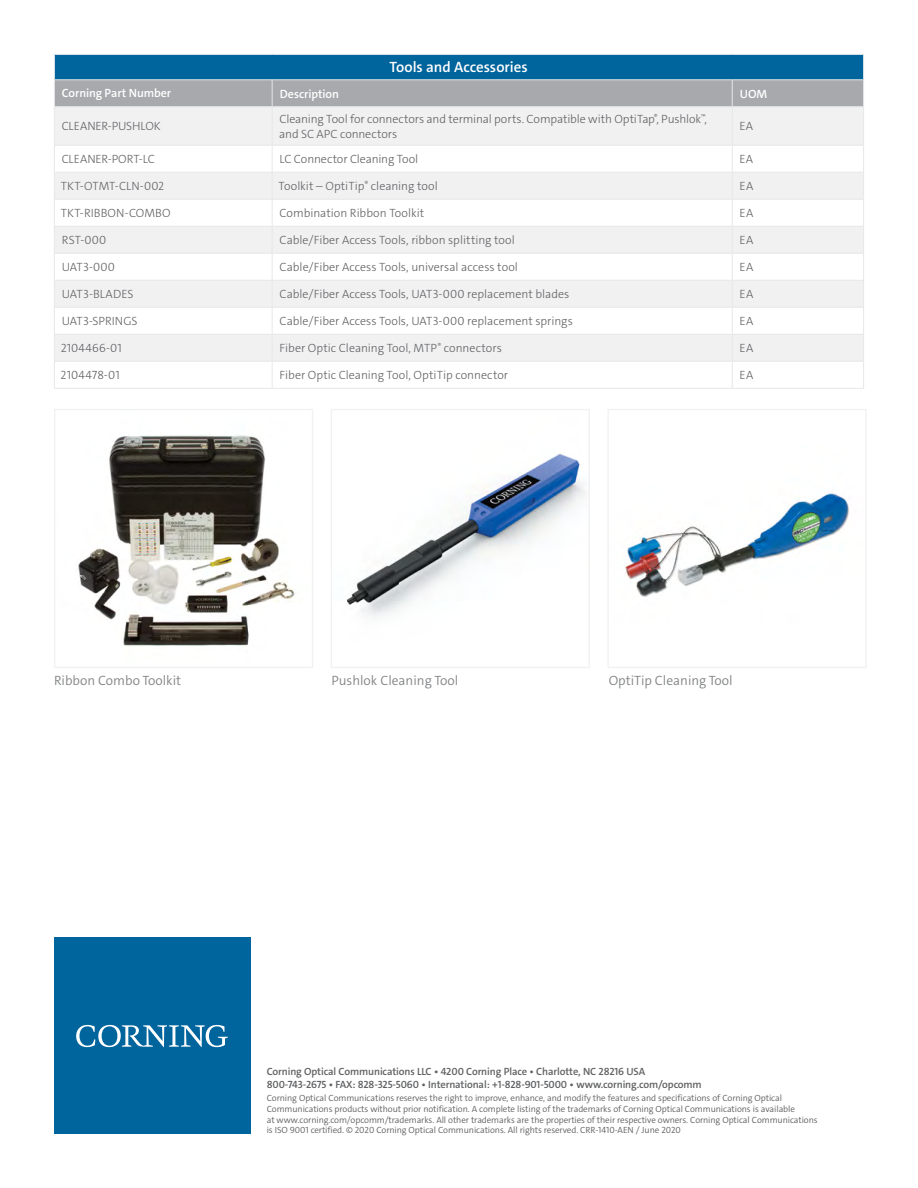
<style>
.page{position:relative;width:918px;height:1188px;background:#fff}
.page>*{position:absolute;margin:0;border:0;box-sizing:border-box;transform-origin:0 0}
.t1{font:600 15px "The Sans C4 s";letter-spacing:-.005em;color:#fff}
.t2{font:300 13.5px "The Sans C4 s";color:#828486}
.t3{font:300 12px/15px "The Sans C4 s";color:#5f6062}
.t4{font:600 12px "The Sans C4 s";letter-spacing:-.005em;color:#fff}
.t5{font:600 10.5px/12.1px "The Sans C4 s";letter-spacing:-.01em;color:#5f6062}
.t6{font:300 9px/10.8px "The Sans C4 s";letter-spacing:-.01em;color:#5f6062}
</style>
<div class="page">
<div style="left:55px;top:107px;width:808px;height:38px;background:#f1f1f2"></div>
<svg style="left:55px;top:171px;width:808px;height:217px"></svg>
<hr style="left:272px;top:107px;width:1px;height:38px;background:#e6e7e8">
<hr style="left:732px;top:107px;width:1px;height:38px;background:#e6e7e8">
<hr style="left:863px;top:107px;width:1px;height:38px;background:#e6e7e8">
<svg style="left:272px;top:146px;width:1px;height:242px"></svg>
<svg style="left:732px;top:146px;width:1px;height:242px"></svg>
<svg style="left:863px;top:146px;width:1px;height:242px"></svg>
<hr style="left:54px;top:107px;width:1px;height:38px;background:#e6e7e8">
<hr style="left:54px;top:145px;width:218px;height:1px;background:#e6e7e8">
<hr style="left:272px;top:145px;width:460px;height:1px;background:#e6e7e8">
<hr style="left:732px;top:145px;width:132px;height:1px;background:#e6e7e8">
<hr style="left:54px;top:172px;width:218px;height:1px;background:#e6e7e8">
<hr style="left:272px;top:172px;width:460px;height:1px;background:#e6e7e8">
<hr style="left:732px;top:172px;width:132px;height:1px;background:#e6e7e8">
<hr style="left:54px;top:199px;width:218px;height:1px;background:#e6e7e8">
<hr style="left:272px;top:199px;width:460px;height:1px;background:#e6e7e8">
<hr style="left:732px;top:199px;width:132px;height:1px;background:#e6e7e8">
<hr style="left:54px;top:226px;width:218px;height:1px;background:#e6e7e8">
<hr style="left:272px;top:226px;width:460px;height:1px;background:#e6e7e8">
<hr style="left:732px;top:226px;width:132px;height:1px;background:#e6e7e8">
<hr style="left:54px;top:253px;width:218px;height:1px;background:#e6e7e8">
<hr style="left:272px;top:253px;width:460px;height:1px;background:#e6e7e8">
<hr style="left:732px;top:253px;width:132px;height:1px;background:#e6e7e8">
<hr style="left:54px;top:280px;width:218px;height:1px;background:#e6e7e8">
<hr style="left:272px;top:280px;width:460px;height:1px;background:#e6e7e8">
<hr style="left:732px;top:280px;width:132px;height:1px;background:#e6e7e8">
<hr style="left:54px;top:307px;width:218px;height:1px;background:#e6e7e8">
<hr style="left:272px;top:307px;width:460px;height:1px;background:#e6e7e8">
<hr style="left:732px;top:307px;width:132px;height:1px;background:#e6e7e8">
<hr style="left:54px;top:334px;width:218px;height:1px;background:#e6e7e8">
<hr style="left:272px;top:334px;width:460px;height:1px;background:#e6e7e8">
<hr style="left:732px;top:334px;width:132px;height:1px;background:#e6e7e8">
<hr style="left:54px;top:361px;width:218px;height:1px;background:#e6e7e8">
<svg style="left:54px;top:146px;width:1px;height:242px"></svg>
<hr style="left:272px;top:361px;width:460px;height:1px;background:#e6e7e8">
<hr style="left:732px;top:361px;width:132px;height:1px;background:#e6e7e8">
<hr style="left:54px;top:388px;width:218px;height:1px;background:#e6e7e8">
<hr style="left:272px;top:388px;width:460px;height:1px;background:#e6e7e8">
<hr style="left:732px;top:388px;width:132px;height:1px;background:#e6e7e8">
<hr style="left:54px;top:54px;width:218px;height:1px;background:#f1f1f2">
<hr style="left:272px;top:54px;width:460px;height:1px;background:#f1f1f2">
<hr style="left:732px;top:54px;width:132px;height:1px;background:#f1f1f2">
<svg style="left:54px;top:55px;width:810px;height:52px;background:#5c8ca7"></svg>
<div style="left:54px;top:938px;width:196px;height:196px;background:#00649d"></div>
<svg style="left:76px;top:1025px;width:152px;height:22px"></svg>
<img style="left:78px;top:435px;width:217px;height:211px">
<div style="left:54px;top:409px;width:259px;height:259px;border:1px solid #f1f1f2"></div>
<img style="left:346px;top:453px;width:239px;height:165px">
<div style="left:331px;top:409px;width:259px;height:259px;border:1px solid #f1f1f2"></div>
<img style="left:625px;top:493px;width:225px;height:104px">
<div style="left:608px;top:409px;width:259px;height:259px;border:1px solid #f1f1f2"></div>
<p class="t1" style="left:389px;top:58px;width:140px">Tools and Accessories</p>
<p class="t4" style="left:62px;top:86px;width:111px">Corning Part Number</p>
<p class="t4" style="left:280px;top:86px;width:61px">Description</p>
<p class="t4" style="left:740px;top:86px;width:29px">UOM</p>
<p class="t3" style="left:62px;top:119px;width:101px">CLEANER-PUSHLOK</p>
<p class="t3" style="left:279px;top:111px;width:429px">Cleaning Tool for connectors and terminal ports. Compatible with OptiTap<sup>®</sup>, Pushlok<sup>™</sup>, and SC APC connectors</p>
<p class="t3" style="left:740px;top:119px;width:15px">EA</p>
<p class="t3" style="left:62px;top:151px;width:95px">CLEANER-PORT-LC</p>
<p class="t3" style="left:280px;top:151px;width:140px">LC Connector Cleaning Tool</p>
<p class="t3" style="left:740px;top:151px;width:15px">EA</p>
<p class="t3" style="left:61px;top:178px;width:105px">TKT-OTMT-CLN-002</p>
<p class="t3" style="left:279px;top:178px;width:161px">Toolkit – OptiTip<sup>®</sup> cleaning tool</p>
<p class="t3" style="left:740px;top:178px;width:15px">EA</p>
<p class="t3" style="left:61px;top:205px;width:111px">TKT-RIBBON-COMBO</p>
<p class="t3" style="left:279px;top:205px;width:146px">Combination Ribbon Toolkit</p>
<p class="t3" style="left:740px;top:205px;width:15px">EA</p>
<p class="t3" style="left:62px;top:232px;width:46px">RST-000</p>
<p class="t3" style="left:279px;top:232px;width:237px">Cable/Fiber Access Tools, ribbon splitting tool</p>
<p class="t3" style="left:740px;top:232px;width:15px">EA</p>
<p class="t3" style="left:62px;top:259px;width:55px">UAT3-000</p>
<p class="t3" style="left:279px;top:259px;width:240px">Cable/Fiber Access Tools, universal access tool</p>
<p class="t3" style="left:740px;top:259px;width:15px">EA</p>
<p class="t3" style="left:62px;top:286px;width:73px">UAT3-BLADES</p>
<p class="t3" style="left:279px;top:286px;width:291px">Cable/Fiber Access Tools, UAT3-000 replacement blades</p>
<p class="t3" style="left:740px;top:286px;width:15px">EA</p>
<p class="t3" style="left:62px;top:313px;width:77px">UAT3-SPRINGS</p>
<p class="t3" style="left:279px;top:313px;width:295px">Cable/Fiber Access Tools, UAT3-000 replacement springs</p>
<p class="t3" style="left:740px;top:313px;width:15px">EA</p>
<p class="t3" style="left:61px;top:340px;width:63px">2104466-01</p>
<p class="t3" style="left:280px;top:340px;width:224px">Fiber Optic Cleaning Tool, MTP<sup>®</sup> connectors</p>
<p class="t3" style="left:740px;top:340px;width:15px">EA</p>
<p class="t3" style="left:61px;top:367px;width:61px">2104478-01</p>
<p class="t3" style="left:280px;top:367px;width:230px">Fiber Optic Cleaning Tool, OptiTip connector</p>
<p class="t3" style="left:740px;top:367px;width:15px">EA</p>
<p class="t2" style="left:54px;top:672px;width:129px">Ribbon Combo Toolkit</p>
<p class="t2" style="left:331px;top:672px;width:128px">Pushlok Cleaning Tool</p>
<p class="t2" style="left:609px;top:672px;width:125px">OptiTip Cleaning Tool</p>
<p class="t5" style="left:267px;top:1066px;width:437px">Corning Optical Communications LLC • 4200 Corning Place • Charlotte, NC 28216 USA<br>800-743-2675 • FAX: 828-325-5060 • International: +1-828-901-5000 • www.corning.com/opcomm</p>
<p class="t6" style="left:267px;top:1093px;width:552px">Corning Optical Communications reserves the right to improve, enhance, and modify the features and specifications of Corning Optical Communications products without prior notification. A complete listing of the trademarks of Corning Optical Communications is available<br>at www.corning.com/opcomm/trademarks. All other trademarks are the properties of their respective owners. Corning Optical Communications is ISO 9001 certified. © 2020 Corning Optical Communications. All rights reserved. CRR-1410-AEN / June 2020</p>
</div>
